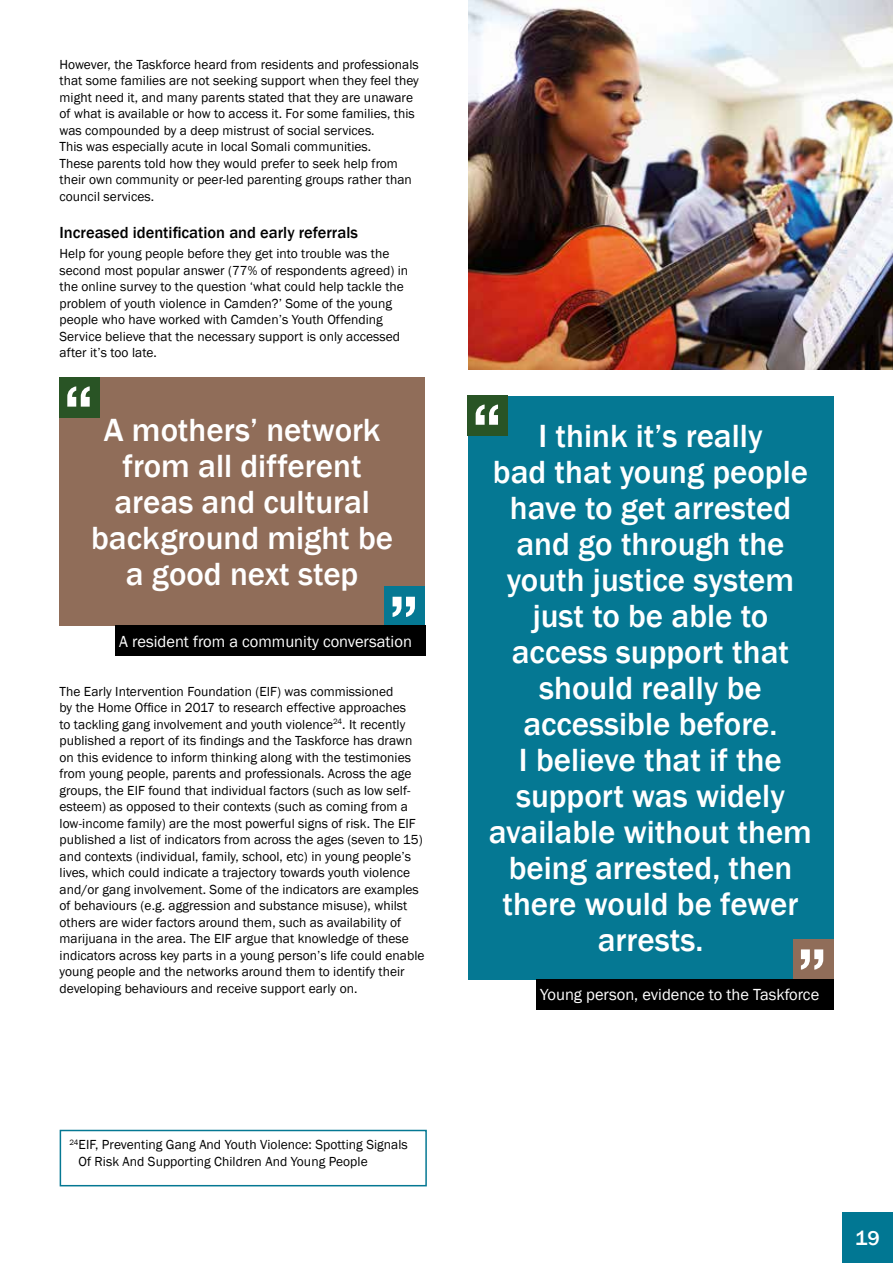
<style>
.page{position:relative;width:893px;height:1263px;background:#fff}
.page>*{position:absolute;margin:0;border:0;box-sizing:border-box;transform-origin:0 0}
.t1{font:700 63px "Helvetica Neue";color:#fff}
.t2{font:500 33px/36px "Franklin Gothic";color:#fff;text-align:center}
.t3{font:500 21px "Franklin Gothic";color:#fff}
.t4{font:16.5px "Franklin Gothic";color:#fff}
.t5{font:500 16.5px "Franklin Gothic";color:#000}
.t6{font:13.5px/16.5px "Franklin Gothic";letter-spacing:.005em;color:#000}
</style>
<div class="page">
<div style="left:842px;top:1212px;width:51px;height:51px;background:#017793"></div>
<div style="left:468px;top:396px;width:365px;height:583px;background:#057893"></div>
<div style="left:468px;top:395px;width:40px;height:41px;background:#295425"></div>
<div style="left:793px;top:939px;width:40px;height:40px;background:#906d59"></div>
<div style="left:536px;top:979px;width:297px;height:31px;background:#000"></div>
<div style="left:59px;top:378px;width:366px;height:248px;background:#906d59"></div>
<div style="left:59px;top:377px;width:41px;height:41px;background:#295425"></div>
<div style="left:385px;top:586px;width:40px;height:41px;background:#057893"></div>
<div style="left:115px;top:626px;width:310px;height:30px;background:#000"></div>
<img style="left:468px;top:0;width:425px;height:370px">
<div style="left:60px;top:1130px;width:367px;height:56px;border:2px solid #057893"></div>
<p class="t6" style="left:60px;top:57px;width:361px">However, the Taskforce heard from residents and professionals that some families are not seeking support when they feel they might need it, and many parents stated that they are unaware of what is available or how to access it. For some families, this was compounded by a deep mistrust of social services.<br>This was especially acute in local Somali communities.<br>These parents told how they would prefer to seek help from their own community or peer-led parenting groups rather than council services.</p>
<p class="t5" style="left:60px;top:222px;width:300px">Increased identification and early referrals</p>
<p class="t6" style="left:60px;top:246px;width:350px">Help for young people before they get into trouble was the second most popular answer (77% of respondents agreed) in the online survey to the question ‘what could help tackle the problem of youth violence in Camden?’ Some of the young people who have worked with Camden’s Youth Offending Service believe that the necessary support is only accessed after it’s too late.</p>
<h1 class="t1" style="left:64px;top:370px;width:31px">“</h1>
<h2 class="t2" style="left:91px;top:413px;width:304px">A mothers’ network from all different areas and cultural background might be a good next step</h2>
<h1 class="t1" style="left:389px;top:580px;width:31px">”</h1>
<p class="t4" style="left:119px;top:631px;width:294px">A resident from a community conversation</p>
<p class="t6" style="left:60px;top:683px;width:367px">The Early Intervention Foundation (EIF) was commissioned<br>by the Home Office in 2017 to research effective approaches<br>to tackling gang involvement and youth violence<sup>24</sup>. It recently published a report of its findings and the Taskforce has drawn on this evidence to inform thinking along with the testimonies from young people, parents and professionals. Across the age groups, the EIF found that individual factors (such as low self&shy;esteem) as opposed to their contexts (such as coming from a low-income family) are the most powerful signs of risk. The EIF published a list of indicators from across the ages (seven to 15) and contexts (individual, family, school, etc) in young people’s lives, which could indicate a trajectory towards youth violence and/or gang involvement. Some of the indicators are examples of behaviours (e.g. aggression and substance misuse), whilst others are wider factors around them, such as availability of marijuana in the area. The EIF argue that knowledge of these indicators across key parts in a young person’s life could enable young people and the networks around them to identify their developing behaviours and receive support early on.</p>
<h1 class="t1" style="left:472px;top:388px;width:31px">“</h1>
<p class="t2" style="left:489px;top:418px;width:325px">I think it’s really<br>bad that young people have to get arrested and go through the youth justice system just to be able to access support that should really be accessible before.<br>I believe that if the support was widely available without them being arrested, then there would be fewer arrests.</p>
<h1 class="t1" style="left:797px;top:933px;width:31px">”</h1>
<p class="t4" style="left:540px;top:985px;width:281px">Young person, evidence to the Taskforce</p>
<p class="t6" style="left:79px;top:1137px;width:331px;text-indent:-9px"><sup>24</sup>EIF, Preventing Gang And Youth Violence: Spotting Signals<br>Of Risk And Supporting Children And Young People</p>
<h3 class="t3" style="left:855px;top:1225px;width:26px">19</h3>
</div>
